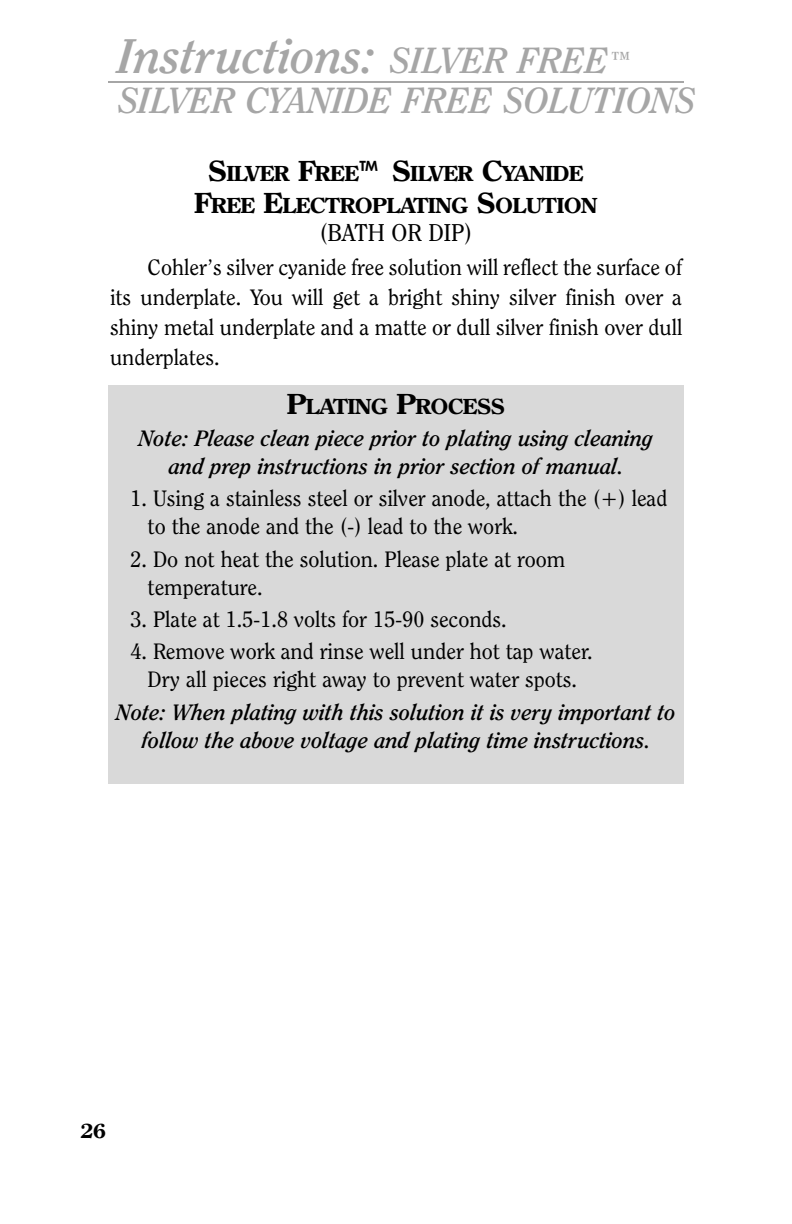
<style>
.page{position:relative;width:792px;height:1224px;background:#fff}
.page>*{position:absolute;margin:0;border:0;box-sizing:border-box;transform-origin:0 0}
.t1{font:italic 700 48px "Clearface IT Cby BT";color:#a6a6a6}
.t2{font:italic 700 36px "Clearface IT Cby BT";color:#a6a6a6}
.t3{font:24px "Clearface IT Cby BT";color:#000}
.t4{font:22px/30px "Clearface IT Cby BT";color:#000}
.t5{font:italic 700 22px/28px "Clearface IT Cby BT";color:#000;text-align:center}
.t6{font:700 21px/32px "Clerface";color:#000;text-align:center}
.t7{font:700 20px "Clerface";color:#000}
.s1{font-size:36px}
.s2{font-size:30px}
.s3{font-size:28px}
</style>
<div class="page">
<hr style="left:108px;top:81px;width:576px;height:2px;background:#a6a6a6">
<div style="left:108px;top:385px;width:576px;height:398px;background:#d9d9d9"></div>
<h1 class="t1" style="left:118px;top:37px;width:517px">Instructions: <span class="s1">SILVER FREE</span><span class="s2">™</span></h1>
<h2 class="t2" style="left:118px;top:86px;width:579px">SILVER CYANIDE FREE SOLUTIONS</h2>
<p class="t6" style="left:195px;top:159px;width:404px"><span class="s3">S</span>ILVER <span class="s3">F</span>REE<span class="s3">™ S</span>ILVER <span class="s3">C</span>YANIDE<br><span class="s3">F</span>REE <span class="s3">E</span>LECTROPLATING <span class="s3">S</span>OLUTION</p>
<p class="t3" style="left:320px;top:223px;width:154px">(BATH OR DIP)</p>
<p class="t4" style="left:110px;top:254px;width:574px;text-align:justify;text-indent:38px">Cohler’s silver cyanide free solution will reflect the surface of its underplate. You will get a bright shiny silver finish over a shiny metal underplate and a matte or dull silver finish over dull underplates.</p>
<p class="t6" style="left:287px;top:392px;width:219px"><span class="s3">P</span>LATING <span class="s3">P</span>ROCESS</p>
<p class="t5" style="left:139px;top:426px;width:516px">Note: Please clean piece prior to plating using cleaning and prep instructions in prior section of manual.</p>
<p class="t4" style="left:148px;top:486px;width:521px;line-height:28px;text-indent:-17px">1. Using a stainless steel or silver anode, attach the (+) lead to the anode and the (-) lead to the work.</p>
<p class="t4" style="left:148px;top:546px;width:419px;line-height:28px;text-indent:-17px">2. Do not heat the solution. Please plate at room temperature.</p>
<p class="t4" style="left:131px;top:606px;width:378px">3. Plate at 1.5-1.8 volts for 15-90 seconds.</p>
<p class="t4" style="left:131px;top:639px;width:464px;line-height:28px;text-align:center">4. Remove work and rinse well under hot tap water.<br>Dry all pieces right away to prevent water spots.</p>
<p class="t5" style="left:116px;top:700px;width:561px">Note: When plating with this solution it is very important to follow the above voltage and plating time instructions.</p>
<p class="t7" style="left:80px;top:1123px;width:27px">26</p>
</div>
